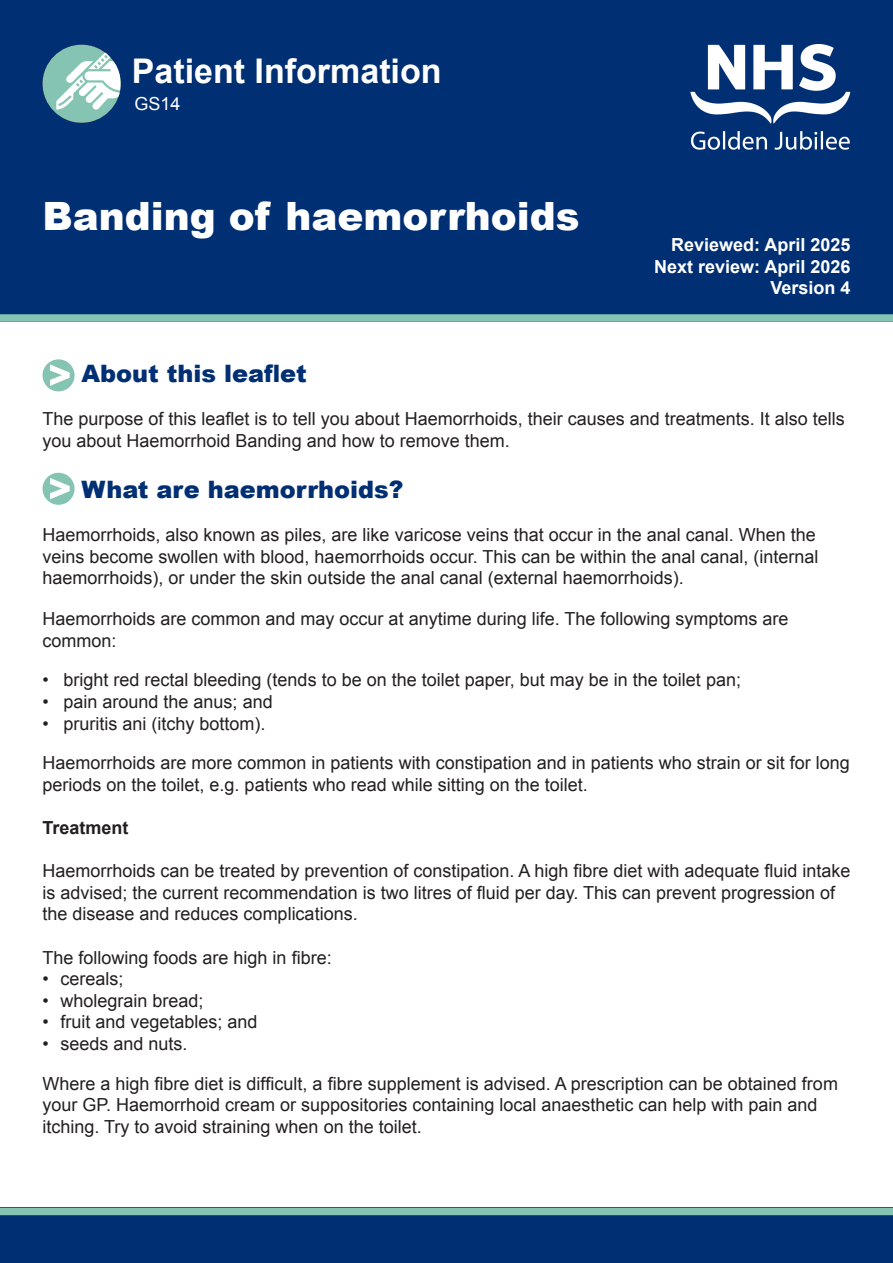
<style>
.page{position:relative;width:893px;height:1263px;background:#fff}
.page>*{position:absolute;margin:0;border:0;box-sizing:border-box;transform-origin:0 0}
.t1{font:900 39px "Arial";color:#fff}
.t2{font:700 34.05px "Arial";color:#fff}
.sub-title{font:900 24px "Arial";color:#002f74}
.t3{font:18px/21.6px "Arial";color:#231f20}
.t4{font:700 18px/21.6px "Arial";color:#fff;text-align:right}
.t5{font:700 18px "Arial";color:#231f20}
.t6{font:18px "Arial";color:#fff}
</style>
<div class="page">
<div style="left:0;top:0;width:893px;height:322px;background:#002f74"></div>
<div style="left:0;top:314px;width:893px;height:8px;background:#85c4b3"></div>
<div style="left:43px;top:45px;width:78px;height:78px;background:#85c4b3;border-radius:50%"></div>
<svg style="left:56px;top:47px;width:65px;height:63px"></svg>
<img style="left:690px;top:45px;width:160px;height:105px">
<div style="left:0;top:1208px;width:893px;height:55px;background:#002f74"></div>
<div style="left:0;top:1208px;width:893px;height:7px;background:#85c4b3"></div>
<svg style="left:43px;top:359px;width:32px;height:32px"></svg>
<svg style="left:43px;top:473px;width:32px;height:32px"></svg>
<h2 class="t2" style="left:132px;top:49px;width:311px">Patient Information</h2>
<p class="t6" style="left:134px;top:92px;width:48px">GS14</p>
<h1 class="t1" style="left:43px;top:188px;width:539px">Banding of haemorrhoids</h1>
<p class="t4" style="left:654px;top:234px;width:198px">Reviewed: April 2025<br>Next review: April 2026<br>Version 4</p>
<p class="sub-title" style="left:82px;top:356px;width:227px">About this leaflet</p>
<p class="t3" style="left:43px;top:408px;width:804px">The purpose of this leaflet is to tell you about Haemorrhoids, their causes and treatments. It also tells you about Haemorrhoid Banding and how to remove them.</p>
<p class="sub-title" style="left:82px;top:472px;width:323px">What are haemorrhoids?</p>
<p class="t3" style="left:43px;top:524px;width:778px">Haemorrhoids, also known as piles, are like varicose veins that occur in the anal canal. When the veins become swollen with blood, haemorrhoids occur. This can be within the anal canal, (internal haemorrhoids), or under the skin outside the anal canal (external haemorrhoids).</p>
<p class="t3" style="left:43px;top:608px;width:747px">Haemorrhoids are common and may occur at anytime during life. The following symptoms are common:</p>
<p class="t3" style="left:43px;top:669px;width:700px">• bright red rectal bleeding (tends to be on the toilet paper, but may be in the toilet pan;</p>
<p class="t3" style="left:43px;top:691px;width:232px">• pain around the anus; and</p>
<p class="t3" style="left:43px;top:713px;width:225px">• pruritis ani (itchy bottom).</p>
<p class="t3" style="left:43px;top:752px;width:809px">Haemorrhoids are more common in patients with constipation and in patients who strain or sit for long periods on the toilet, e.g. patients who read while sitting on the toilet.</p>
<p class="t5" style="left:43px;top:816px;width:88px">Treatment</p>
<p class="t3" style="left:43px;top:860px;width:809px">Haemorrhoids can be treated by prevention of constipation. A high fibre diet with adequate fluid intake is advised; the current recommendation is two litres of fluid per day. This can prevent progression of the disease and reduces complications.</p>
<p class="t3" style="left:43px;top:947px;width:291px">The following foods are high in fibre:</p>
<p class="t3" style="left:43px;top:968px;width:83px">• cereals;</p>
<p class="t3" style="left:43px;top:990px;width:163px">• wholegrain bread;</p>
<p class="t3" style="left:43px;top:1011px;width:217px">• fruit and vegetables; and</p>
<p class="t3" style="left:43px;top:1033px;width:147px">• seeds and nuts.</p>
<p class="t3" style="left:43px;top:1073px;width:797px">Where a high fibre diet is difficult, a fibre supplement is advised. A prescription can be obtained from your GP. Haemorrhoid cream or suppositories containing local anaesthetic can help with pain and itching. Try to avoid straining when on the toilet.</p>
</div>
